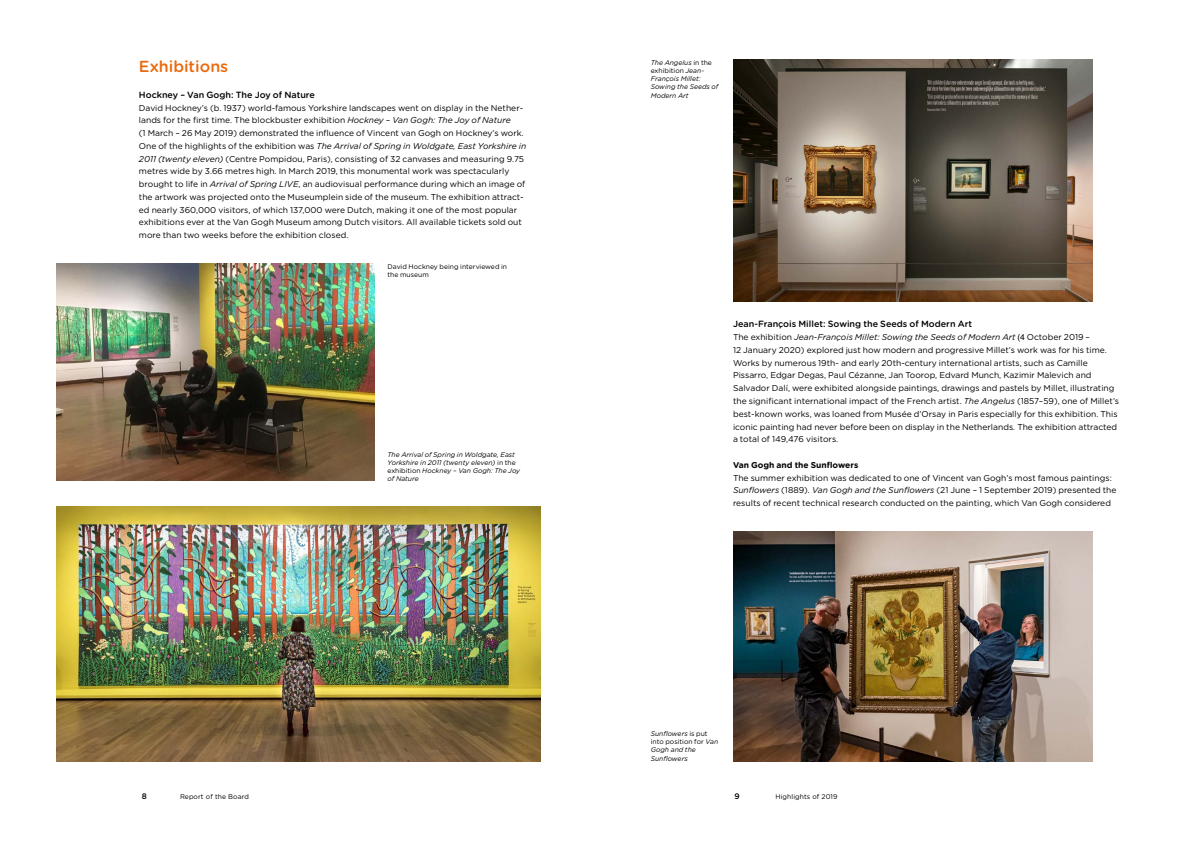
<style>
.page{position:relative;width:1191px;height:842px;background:#fff}
.page>*{position:absolute;margin:0;border:0;box-sizing:border-box;transform-origin:0 0}
.t1{font:500 16px "Gotham Rounded";color:#eb690b}
.t2{font:500 9px "Gotham Rounded";color:#000}
.t3{font:8.5px/12.8px "Gotham Rounded";color:#000}
.t4{font:700 8.5px "Gotham Rounded";color:#000}
.t5{font:500 8px "Gotham Rounded";color:#000}
.t6{font:italic 6.8px/8.2px "Gotham Rounded";color:#000}
.t7{font:6.8px/8.2px "Gotham Rounded";color:#000}
.s1{font-style:italic}
.s2{font-style:normal}
.s3{font-family:"Helvetica"}
</style>
<div class="page">
<img style="left:57px;top:506px;width:484px;height:255px">
<img style="left:57px;top:264px;width:318px;height:216px">
<img style="left:733px;top:60px;width:360px;height:242px">
<img style="left:733px;top:531px;width:360px;height:230px">
<h1 class="t1" style="left:139px;top:55px;width:91px">Exhibitions</h1>
<p class="t2" style="left:139px;top:88px;width:177px">Hockney – Van Gogh: The Joy of Nature</p>
<p class="t3" style="left:139px;top:101px;width:389px">David Hockney’s (b. 1937) world-famous Yorkshire landscapes went on display in the Nether&shy;lands for the first time. The blockbuster exhibition <span class="s1">Hockney – Van Gogh: The Joy of Nature<br></span>(1 March – 26 May 2019) demonstrated the influence of Vincent van Gogh on Hockney’s work.<br>One of the highlights of the exhibition was <span class="s1">The Arrival of Spring in Woldgate, East Yorkshire in 2011 (twenty eleven)</span> (Centre Pompidou, Paris), consisting of 32 canvases and measuring 9.75 metres wide by 3.66 metres high. In March 2019, this monumental work was spectacularly brought to life in <span class="s1">Arrival of Spring LIVE</span>, an audiovisual performance during which an image of the artwork was projected onto the Museumplein side of the museum. The exhibition attract&shy;ed nearly 360,000 visitors, of which 137,000 were Dutch, making it one of the most popular exhibitions ever at the Van Gogh Museum among Dutch visitors. All available tickets sold out more than two weeks before the exhibition closed.</p>
<p class="t7" style="left:387px;top:262px;width:121px">David Hockney being interviewed in the museum</p>
<p class="t6" style="left:387px;top:450px;width:134px">The Arrival of Spring in Woldgate, East<br>Yorkshire in 2011 (twenty eleven) <span class="s2">in the exhibition</span> Hockney – Van Gogh: The Joy of Nature</p>
<p class="t6" style="left:651px;top:58px;width:69px">The Angelus <span class="s2">in the exhibition</span> Jean-<br>François Millet:<br>Sowing the Seeds of<br>Modern Art</p>
<p class="t2" style="left:733px;top:318px;width:241px">Jean-François Millet: Sowing the Seeds of Modern Art</p>
<p class="t3" style="left:733px;top:330px;width:387px">The exhibition <span class="s1">Jean-François Millet: Sowing the Seeds of Modern Art</span> <span class="s3">(4</span> October 2019 –<br>12 January 2020) explored just how modern and progressive Millet’s work was for his time.<br>Works by numerous 19th- and early 20th-century international artists, such as Camille Pissarro, Edgar Degas, Paul Cézanne, Jan Toorop, Edvard Munch, Kazimir Malevich and Salvador Dalí, were exhibited alongside paintings, drawings and pastels by Millet, illustrating the significant international impact of the French artist. <span class="s1">The Angelus</span> (1857–59), one of Millet’s best-known works, was loaned from Musée d’Orsay in Paris especially for this exhibition. This iconic painting had never before been on display in the Netherlands. The exhibition attracted a total of 149,476 visitors.</p>
<p class="t4" style="left:733px;top:458px;width:127px">Van Gogh and the Sunflowers</p>
<p class="t3" style="left:733px;top:471px;width:385px">The summer exhibition was dedicated to one of Vincent van Gogh’s most famous paintings:<br><span class="s1">Sunflowers</span> (1889). <span class="s1">Van Gogh and the Sunflowers</span> (21 June – 1 September 2019) presented the results of recent technical research conducted on the painting, which Van Gogh considered</p>
<p class="t6" style="left:651px;top:729px;width:69px">Sunflowers <span class="s2">is put into position for</span> Van<br>Gogh and the<br>Sunflowers</p>
<p class="t5" style="left:142px;top:791px;width:7px">8</p>
<p class="t7" style="left:180px;top:793px;width:70px">Report of the Board</p>
<p class="t5" style="left:734px;top:791px;width:7px">9</p>
<p class="t7" style="left:775px;top:793px;width:63px">Highlights of 2019</p>
</div>
